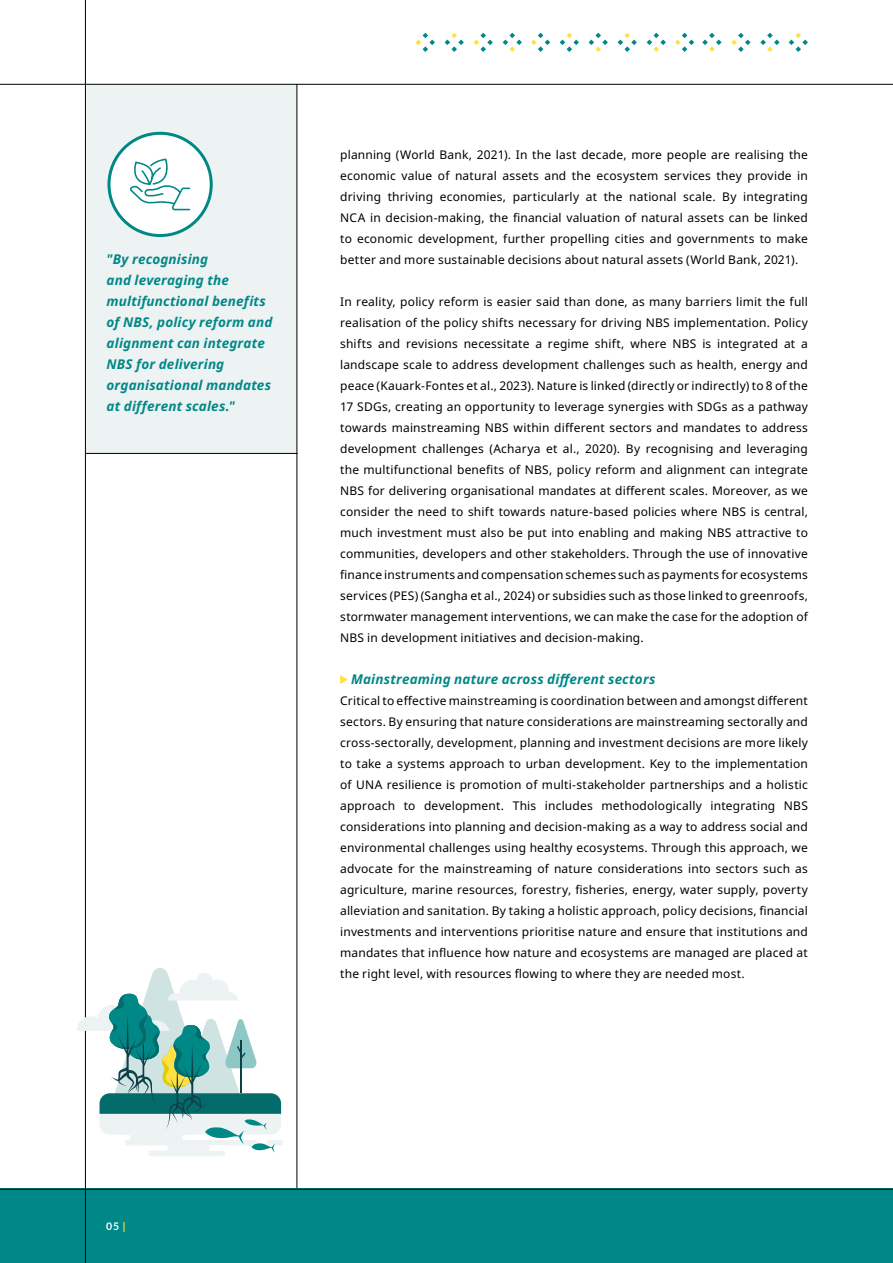
<style>
.page{position:relative;width:893px;height:1263px;background:#fff}
.page>*{position:absolute;margin:0;border:0;box-sizing:border-box;transform-origin:0 0}
.t1{font:italic 700 13.5px/21px "Noto Sans";letter-spacing:.015em;color:#008887}
.t2{font:12px/21px "Noto Sans";letter-spacing:.015em;color:#000;text-align:justify}
.t3{font:700 10.5px "Lato";color:#fff}
.s1{color:#ffe144}
</style>
<div class="page">
<div style="left:87px;top:85px;width:210px;height:368px;background:#edf2f3"></div>
<hr style="left:297px;top:84px;width:1px;height:1104px;background:#000">
<hr style="left:85px;top:453px;width:213px;height:1px;background:#000">
<div style="left:0;top:1189px;width:893px;height:74px;background:#008887"></div>
<hr style="left:0;top:84px;width:893px;height:1px;background:#000">
<hr style="left:85px;top:0;width:1px;height:1263px;background:#000">
<hr style="left:0;top:1189px;width:893px;height:1px;background:#000">
<svg style="left:503px;top:33px;width:19px;height:19px"></svg>
<svg style="left:531px;top:33px;width:19px;height:19px"></svg>
<svg style="left:474px;top:33px;width:19px;height:19px"></svg>
<svg style="left:416px;top:33px;width:19px;height:19px"></svg>
<svg style="left:445px;top:33px;width:19px;height:19px"></svg>
<svg style="left:647px;top:33px;width:19px;height:19px"></svg>
<svg style="left:675px;top:33px;width:19px;height:19px"></svg>
<svg style="left:618px;top:33px;width:19px;height:19px"></svg>
<svg style="left:560px;top:33px;width:19px;height:19px"></svg>
<svg style="left:589px;top:33px;width:19px;height:19px"></svg>
<svg style="left:760px;top:33px;width:20px;height:19px"></svg>
<svg style="left:789px;top:33px;width:19px;height:19px"></svg>
<svg style="left:731px;top:33px;width:19px;height:19px"></svg>
<svg style="left:702px;top:33px;width:20px;height:19px"></svg>
<svg style="left:340px;top:675px;width:8px;height:9px"></svg>
<div style="left:109px;top:133px;width:102px;height:103px;background:#fff;border-radius:50%"></div>
<div style="left:107px;top:132px;width:106px;height:105px;border:3px solid #008887;border-radius:50%"></div>
<svg style="left:130px;top:159px;width:61px;height:52px"></svg>
<div style="left:148px;top:1150px;width:77px;height:6px;background:#edf2f3;border-radius:3px"></div>
<div style="left:267px;top:1140px;width:16px;height:5px;background:#edf2f3;border-radius:3px"></div>
<svg style="left:77px;top:965px;width:204px;height:188px"></svg>
<p class="t1" style="left:107px;top:249px;width:167px">"By recognising<br>and leveraging the multifunctional benefits of NBS, policy reform and alignment can integrate<br>NBS for delivering organisational mandates at different scales."</p>
<p class="t2" style="left:340px;top:144px;width:469px">planning (World Bank, 2021). In the last decade, more people are realising the economic value of natural assets and the ecosystem services they provide in driving thriving economies, particularly at the national scale. By integrating NCA in decision-making, the financial valuation of natural assets can be linked to economic development, further propelling cities and governments to make better and more sustainable decisions about natural assets (World Bank, 2021).</p>
<p class="t2" style="left:340px;top:291px;width:469px">In reality, policy reform is easier said than done, as many barriers limit the full realisation of the policy shifts necessary for driving NBS implementation. Policy shifts and revisions necessitate a regime shift, where NBS is integrated at a landscape scale to address development challenges such as health, energy and peace (Kauark-Fontes et al., 2023). Nature is linked (directly or indirectly) to 8 of the 17 SDGs, creating an opportunity to leverage synergies with SDGs as a pathway towards mainstreaming NBS within different sectors and mandates to address development challenges (Acharya et al., 2020). By recognising and leveraging the multifunctional benefits of NBS, policy reform and alignment can integrate NBS for delivering organisational mandates at different scales. Moreover, as we consider the need to shift towards nature-based policies where NBS is central, much investment must also be put into enabling and making NBS attractive to communities, developers and other stakeholders. Through the use of innovative finance instruments and compensation schemes such as payments for ecosystems services (PES) (Sangha et al., 2024) or subsidies such as those linked to greenroofs, stormwater management interventions, we can make the case for the adoption of NBS in development initiatives and decision-making.</p>
<p class="t1" style="left:351px;top:669px;width:306px">Mainstreaming nature across different sectors</p>
<p class="t2" style="left:340px;top:690px;width:469px">Critical to effective mainstreaming is coordination between and amongst different sectors. By ensuring that nature considerations are mainstreaming sectorally and cross-sectorally, development, planning and investment decisions are more likely to take a systems approach to urban development. Key to the implementation of UNA resilience is promotion of multi-stakeholder partnerships and a holistic approach to development. This includes methodologically integrating NBS considerations into planning and decision-making as a way to address social and environmental challenges using healthy ecosystems. Through this approach, we advocate for the mainstreaming of nature considerations into sectors such as agriculture, marine resources, forestry, fisheries, energy, water supply, poverty alleviation and sanitation. By taking a holistic approach, policy decisions, financial investments and interventions prioritise nature and ensure that institutions and mandates that influence how nature and ecosystems are managed are placed at the right level, with resources flowing to where they are needed most.</p>
<p class="t3" style="left:106px;top:1218px;width:21px">05 <span class="s1">|</span></p>
</div>
